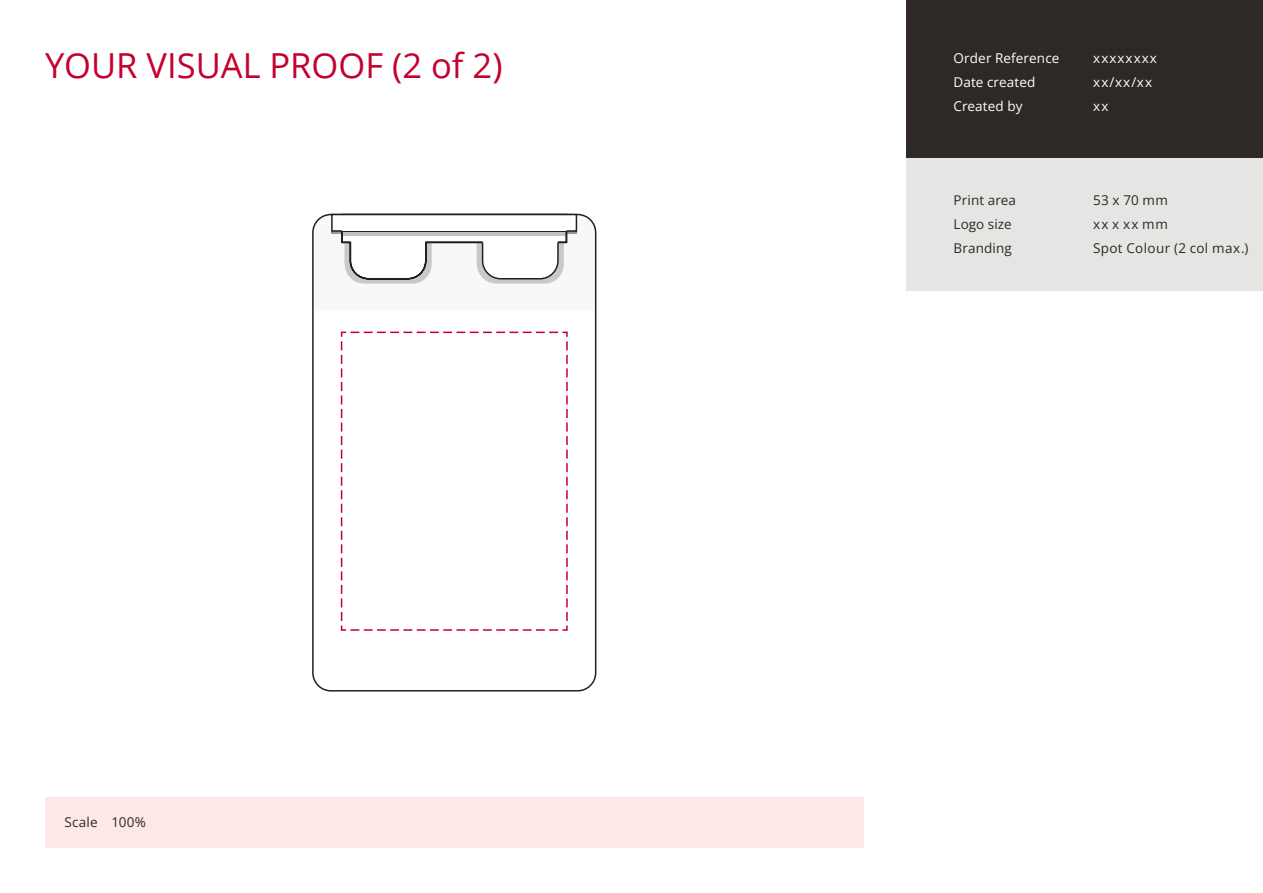
<style>
.page{position:relative;width:1263px;height:893px;background:#fff}
.page>*{position:absolute;margin:0;border:0;box-sizing:border-box;transform-origin:0 0}
.t1{font:34.5px "Open Sans";color:#c5002e}
.t2{font:700 13.5px/24px "Open Sans";letter-spacing:.01em;color:#2e2926}
.t3{font:13.5px/24px "Open Sans";letter-spacing:.025em;color:#2e2926}
.t4{font:700 13.5px/24px "Open Sans";letter-spacing:.01em;color:#fff}
.t5{font:13.5px/24px "Open Sans";letter-spacing:.075em;color:#fff}
.s1{font-weight:400}
</style>
<div class="page">
<div style="left:45px;top:798px;width:818px;height:50px;background:#fde8e7"></div>
<div style="left:906px;top:0;width:357px;height:158px;background:#2e2926"></div>
<div style="left:906px;top:158px;width:357px;height:133px;background:#e5e5e3"></div>
<svg style="left:312px;top:227px;width:285px;height:465px"></svg>
<svg style="left:313px;top:213px;width:283px;height:98px"></svg>
<svg style="left:340px;top:331px;width:228px;height:300px"></svg>
<h1 class="t1" style="left:45px;top:42px;width:459px">YOUR VISUAL PROOF (2 of 2)</h1>
<p class="t2" style="left:64px;top:810px;width:83px">Scale <span class="s1">100%</span></p>
<p class="t4" style="left:953px;top:46px;width:108px">Order Reference<br>Date created<br>Created by</p>
<p class="t5" style="left:1093px;top:46px;width:65px">xxxxxxxx xx/xx/xx xx</p>
<p class="t2" style="left:953px;top:188px;width:64px">Print area<br>Logo size<br>Branding</p>
<p class="t3" style="left:1093px;top:188px;width:157px">53 x 70 mm<br>xx x xx mm<br>Spot Colour (2 col max.)</p>
</div>
